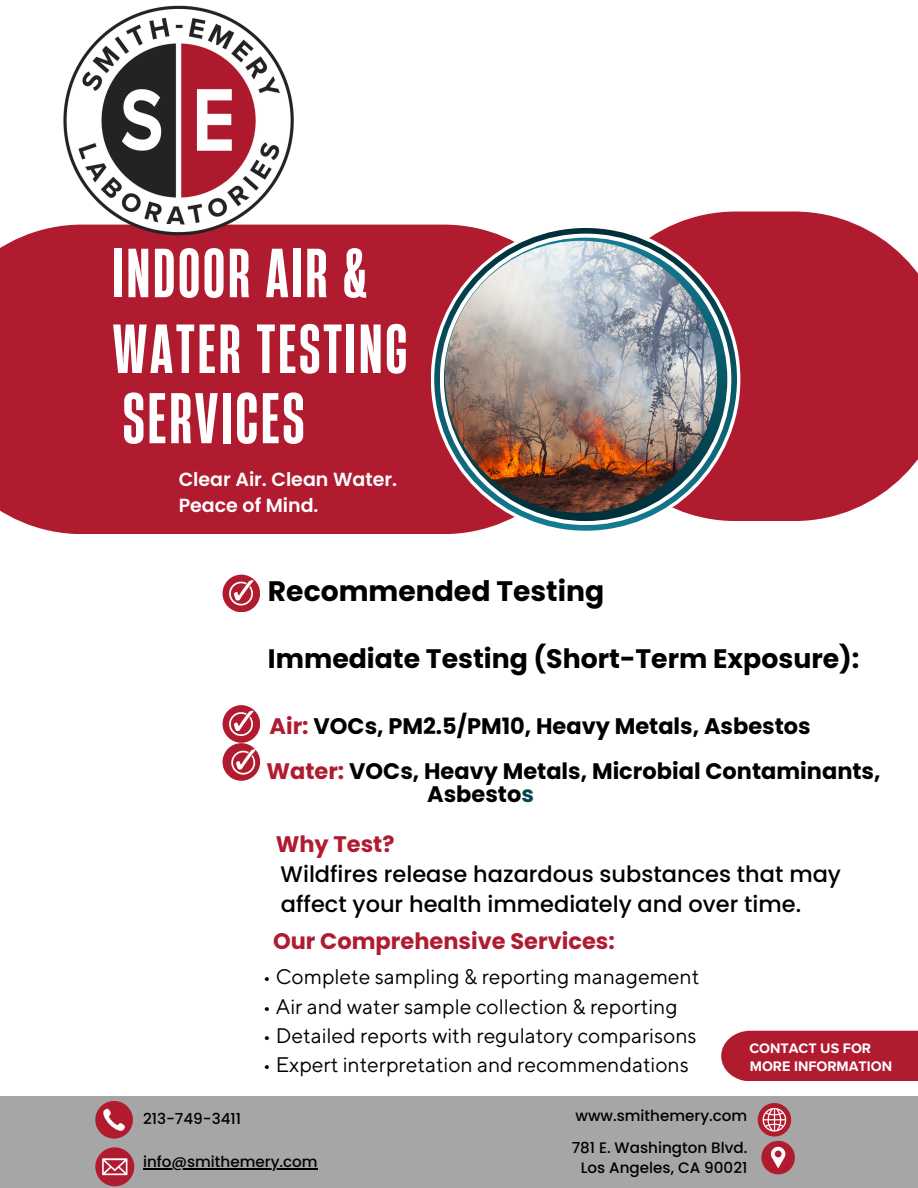
<style>
.page{position:relative;width:918px;height:1188px;background:#fff}
.page>*{position:absolute;margin:0;border:0;box-sizing:border-box;transform-origin:0 0}
.t1{font:700 67.35px "Heading Now 36";letter-spacing:.05em;color:#fff}
.t2{font:700 65.25px/75.8px "Heading Now 36";letter-spacing:.05em;color:#fff}
.t3{font:700 28.2px "Poppins";color:#000}
.t4{font:700 26.7px "Poppins";color:#000}
.t5{font:700 22.5px/23.7px "Poppins";color:#000}
.t6{font:500 22.5px/30.3px "Poppins";color:#000}
.t7{font:700 22.5px "Poppins";color:#b01b30}
.t8{font:21px "TT Norms Pro";color:#000}
.t9{font:600 19.05px/26px "Poppins";color:#fff}
.t10{font:500 15.15px "Poppins";color:#000}
.t11{font:700 14.25px "Proxima Nova";color:#fff}
.s1{color:#b01b30}
.s2{color:#064653}
.s3{font-weight:700;color:#b01b30}
</style>
<div class="page">
<div style="left:0;top:225px;width:515px;height:309px;background:#b01b30"></div>
<svg style="left:649px;top:212px;width:269px;height:309px;background:#b72f42"></svg>
<div style="left:721px;top:1031px;width:197px;height:50px;background:#b01b30"></div>
<div style="left:431px;top:225px;width:309px;height:309px;background:#fff;border-radius:50%"></div>
<svg style="left:434px;top:228px;width:303px;height:303px;background:#1d6271"></svg>
<svg style="left:440px;top:234px;width:291px;height:291px"></svg>
<svg style="left:444px;top:238px;width:283px;height:283px;background:#0d505e"></svg>
<img style="left:445px;top:241px;width:272px;height:272px;border-radius:50%">
<div style="left:223px;top:575px;width:37px;height:37px;background:#b01b30;border-radius:50%"></div>
<svg style="left:229px;top:580px;width:25px;height:26px"></svg>
<div style="left:0;top:1096px;width:918px;height:92px;background:#a6a6a6"></div>
<svg style="left:758px;top:1103px;width:37px;height:71px"></svg>
<img style="left:60px;top:5px;width:237px;height:234px">
<svg style="left:95px;top:1101px;width:37px;height:37px"></svg>
<div style="left:95px;top:1147px;width:39px;height:39px;background:#b01b30;border-radius:50%"></div>
<svg style="left:102px;top:1159px;width:25px;height:16px"></svg>
<hr style="left:143px;top:1168px;width:175px;height:1px;background:#000">
<div style="left:223px;top:743px;width:37px;height:38px;background:#b01b30;border-radius:50%"></div>
<svg style="left:231px;top:749px;width:25px;height:26px"></svg>
<div style="left:223px;top:705px;width:37px;height:38px;background:#b01b30;border-radius:50%"></div>
<svg style="left:229px;top:711px;width:25px;height:25px"></svg>
<p class="t2" style="left:113px;top:234px;width:296px">INDOOR AIR &amp;<br>WATER TESTING</p>
<h1 class="t1" style="left:123px;top:373px;width:183px">SERVICES</h1>
<h1 class="t9" style="left:179px;top:466px;width:220px">Clear Air. Clean Water.<br>Peace of Mind.</h1>
<h5 class="t3" style="left:268px;top:571px;width:338px">Recommended Testing</h5>
<p class="t4" style="left:268px;top:640px;width:593px">Immediate Testing (Short-Term Exposure):</p>
<p class="t5" style="left:269px;top:714px;width:543px"><span class="s1">Air:</span> VOCs, PM2.5/PM10, Heavy Metals, Asbestos</p>
<h3 class="t5" style="left:427px;top:759px;width:455px;text-indent:-161px"><span class="s1">Water:</span> VOCs, Heavy Metals, Microbial Contaminants,<br>Asbesto<span class="s2">s</span></h3>
<h6 class="t6" style="left:276px;top:829px;width:567px"><span class="s3">Why Test?<br></span>Wildfires release hazardous substances that may affect your health immediately and over time.</h6>
<h4 class="t7" style="left:273px;top:926px;width:343px">Our Comprehensive Services:</h4>
<h3 class="t8" style="left:262px;top:965px;width:438px">• Complete sampling &amp; reporting management</h3>
<h3 class="t8" style="left:262px;top:994px;width:417px">• Air and water sample collection &amp; reporting</h3>
<h3 class="t8" style="left:262px;top:1023px;width:436px">• Detailed reports with regulatory comparisons</h3>
<h3 class="t8" style="left:262px;top:1052px;width:428px">• Expert interpretation and recommendations</h3>
<p class="t11" style="left:749px;top:1037px;width:123px">CONTACT US FOR</p>
<p class="t11" style="left:750px;top:1058px;width:144px">MORE INFORMATION</p>
<h2 class="t10" style="left:143px;top:1108px;width:100px">213-749-3411</h2>
<h2 class="t10" style="left:143px;top:1151px;width:176px">info@smithemery.com</h2>
<p class="t10" style="left:576px;top:1105px;width:173px">www.smithemery.com</p>
<h3 class="t10" style="left:572px;top:1137px;width:177px">781 E. Washington Blvd.</h3>
<h3 class="t10" style="left:581px;top:1157px;width:168px">Los Angeles, CA 90021</h3>
</div>
